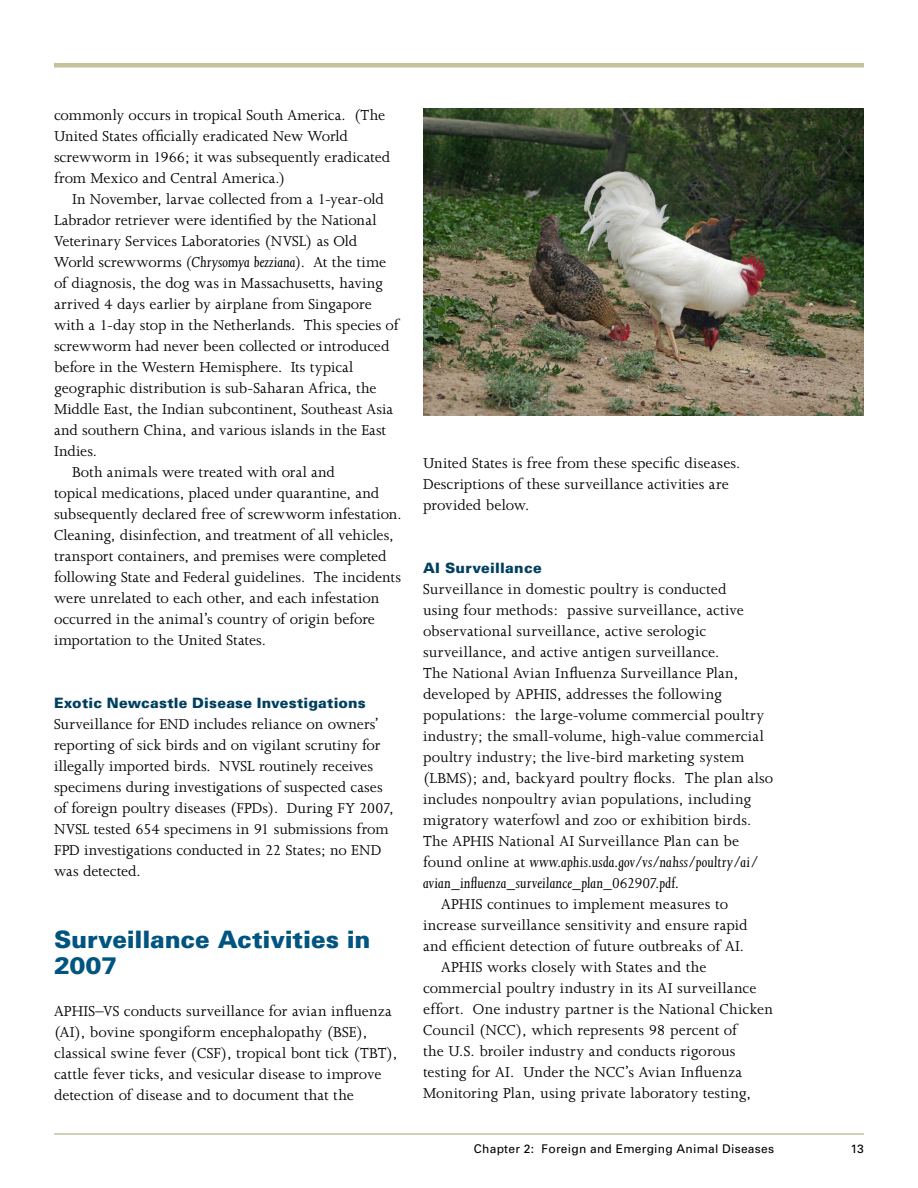
<style>
.page{position:relative;width:918px;height:1188px;background:#fff}
.page>*{position:absolute;margin:0;border:0;box-sizing:border-box;transform-origin:0 0}
.t1{font:900 24px/25.5px "Univers";letter-spacing:-.005em;color:#005480}
.t2{font:16.5px/21px "Joanna";letter-spacing:.005em;color:#000}
.t3{font:900 14.25px "Univers";letter-spacing:.015em;color:#003f5f}
.t4{font:12px "Univers";letter-spacing:.02em;color:#000}
.s1{font-style:italic}
</style>
<div class="page">
<img style="left:423px;top:108px;width:441px;height:307px">
<div style="left:54px;top:63px;width:810px;height:5px;background:#c5c19d"></div>
<hr style="left:54px;top:1133px;width:810px;height:2px;background:#c5c19d">
<p class="t2" style="left:54px;top:105px;width:338px">commonly occurs in tropical South America. (The United States officially eradicated New World screwworm in 1966; it was subsequently eradicated from Mexico and Central America.)</p>
<p class="t2" style="left:72px;top:189px;width:313px">In November, larvae collected from a 1-year-old</p>
<p class="t2" style="left:54px;top:210px;width:324px">Labrador retriever were identified by the National</p>
<p class="t2" style="left:54px;top:231px;width:305px">Veterinary Services Laboratories (NVSL) as Old</p>
<p class="t2" style="left:54px;top:252px;width:334px">World screwworms <span class="s1">(Chrysomya bezziana)</span>. At the time</p>
<p class="t2" style="left:54px;top:273px;width:331px">of diagnosis, the dog was in Massachusetts, having</p>
<p class="t2" style="left:54px;top:294px;width:319px">arrived 4 days earlier by airplane from Singapore</p>
<p class="t2" style="left:54px;top:315px;width:346px">with a 1-day stop in the Netherlands. This species of</p>
<p class="t2" style="left:54px;top:336px;width:337px">screwworm had never been collected or introduced</p>
<p class="t2" style="left:54px;top:357px;width:301px">before in the Western Hemisphere. Its typical</p>
<p class="t2" style="left:54px;top:378px;width:324px">geographic distribution is sub-Saharan Africa, the</p>
<p class="t2" style="left:54px;top:399px;width:341px">Middle East, the Indian subcontinent, Southeast Asia</p>
<p class="t2" style="left:54px;top:420px;width:334px">and southern China, and various islands in the East</p>
<p class="t2" style="left:54px;top:441px;width:45px">Indies.</p>
<p class="t2" style="left:72px;top:462px;width:265px">Both animals were treated with oral and</p>
<p class="t2" style="left:54px;top:483px;width:327px">topical medications, placed under quarantine, and</p>
<p class="t2" style="left:54px;top:504px;width:349px">subsequently declared free of screwworm infestation.</p>
<p class="t2" style="left:54px;top:525px;width:341px">Cleaning, disinfection, and treatment of all vehicles,</p>
<p class="t2" style="left:54px;top:546px;width:334px">transport containers, and premises were completed</p>
<p class="t2" style="left:54px;top:567px;width:349px">following State and Federal guidelines. The incidents</p>
<p class="t2" style="left:54px;top:588px;width:327px">were unrelated to each other, and each infestation</p>
<p class="t2" style="left:54px;top:609px;width:323px">occurred in the animal’s country of origin before</p>
<p class="t2" style="left:54px;top:630px;width:213px">importation to the United States.</p>
<p class="t3" style="left:54px;top:694px;width:313px">Exotic Newcastle Disease Investigations</p>
<p class="t2" style="left:54px;top:714px;width:341px">Surveillance for END includes reliance on owners’ reporting of sick birds and on vigilant scrutiny for illegally imported birds. NVSL routinely receives specimens during investigations of suspected cases of foreign poultry diseases (FPDs). During FY 2007, NVSL tested 654 specimens in 91 submissions from FPD investigations conducted in 22 States; no END was detected.</p>
<h1 class="t1" style="left:54px;top:926px;width:318px">Surveillance Activities in<br>2007</h1>
<p class="t2" style="left:54px;top:1001px;width:345px">APHIS–VS conducts surveillance for avian influenza (AI), bovine spongiform encephalopathy (BSE), classical swine fever (CSF), tropical bont tick (TBT), cattle fever ticks, and vesicular disease to improve detection of disease and to document that the</p>
<p class="t2" style="left:423px;top:453px;width:319px">United States is free from these specific diseases.<br>Descriptions of these surveillance activities are provided below.</p>
<p class="t3" style="left:423px;top:559px;width:120px">AI Surveillance</p>
<p class="t2" style="left:423px;top:579px;width:352px">Surveillance in domestic poultry is conducted<br>using four methods: passive surveillance, active observational surveillance, active serologic surveillance, and active antigen surveillance.<br>The National Avian Influenza Surveillance Plan, developed by APHIS, addresses the following populations: the large-volume commercial poultry industry; the small-volume, high-value commercial poultry industry; the live-bird marketing system (LBMS); and, backyard poultry flocks. The plan also includes nonpoultry avian populations, including migratory waterfowl and zoo or exhibition birds.<br>The APHIS National AI Surveillance Plan can be found online at <span class="s1">www.aphis.usda.gov/vs/nahss/poultry/ai/ avian_influenza_surveilance_plan_062907.pdf.</span></p>
<p class="t2" style="left:441px;top:894px;width:289px">APHIS continues to implement measures to</p>
<p class="t2" style="left:423px;top:915px;width:326px">increase surveillance sensitivity and ensure rapid</p>
<p class="t2" style="left:423px;top:936px;width:323px">and efficient detection of future outbreaks of AI.</p>
<p class="t2" style="left:441px;top:957px;width:267px">APHIS works closely with States and the</p>
<p class="t2" style="left:423px;top:978px;width:335px">commercial poultry industry in its AI surveillance</p>
<p class="t2" style="left:423px;top:999px;width:352px">effort. One industry partner is the National Chicken</p>
<p class="t2" style="left:423px;top:1020px;width:316px">Council (NCC), which represents 98 percent of</p>
<p class="t2" style="left:423px;top:1041px;width:314px">the U.S. broiler industry and conducts rigorous</p>
<p class="t2" style="left:423px;top:1062px;width:321px">testing for AI. Under the NCC’s Avian Influenza</p>
<p class="t2" style="left:423px;top:1083px;width:330px">Monitoring Plan, using private laboratory testing,</p>
<p class="t4" style="left:474px;top:1141px;width:302px">Chapter 2: Foreign and Emerging Animal Diseases</p>
<p class="t4" style="left:850px;top:1141px;width:15px">13</p>
</div>
